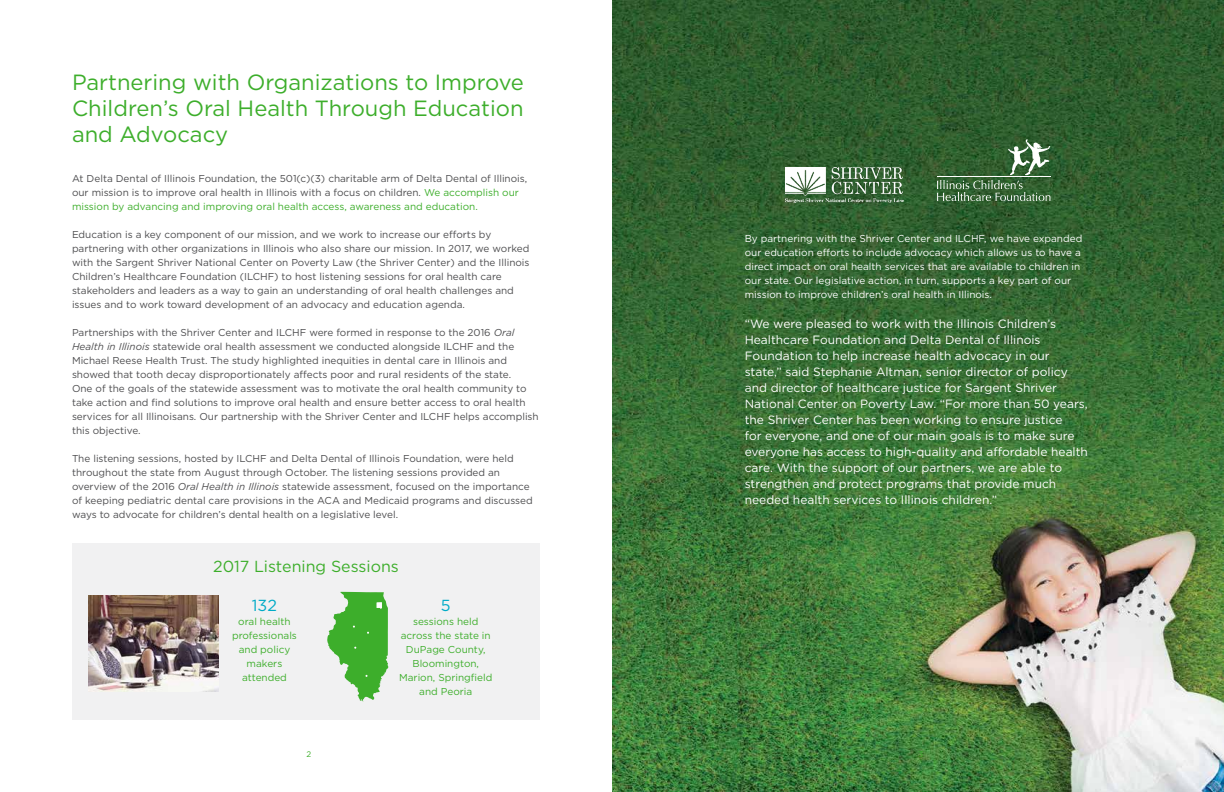
<style>
.page{position:relative;width:1224px;height:792px;background:#fff}
.page>*{position:absolute;margin:0;border:0;box-sizing:border-box;transform-origin:0 0}
.t1{font:22px/26px "Gotham";color:#3dae2b;text-align:justify}
.t2{font:16px "Gotham";color:#3dae2b}
.t3{font:16px "Gotham";color:#00abc7}
.t4{font:12px/16px "Gotham";color:#fff}
.t5{font:10px/14px "Gotham";color:#4d4d4f}
.t6{font:10px/14px "Gotham";color:#fff}
.t7{font:10px/14px "Gotham";color:#3dae2b;text-align:center}
.t8{font:8px "Gotham";color:#3dae2b}
.s1{color:#3dae2b}
.s2{font-style:italic}
</style>
<div class="page">
<img style="left:612px;top:0;width:612px;height:792px">
<div style="left:72px;top:544px;width:468px;height:176px;background:#f1f1f2"></div>
<img style="left:89px;top:595px;width:129px;height:97px">
<svg style="left:327px;top:592px;width:61px;height:109px"></svg>
<img style="left:785px;top:167px;width:118px;height:35px">
<svg style="left:937px;top:139px;width:113px;height:62px;background:#4b744a"></svg>
<h1 class="t1" style="left:72px;top:68px;width:453px">Partnering with Organizations to Improve Children’s Oral Health Through Education and Advocacy</h1>
<p class="t5" style="left:72px;top:171px;width:457px">At Delta Dental of Illinois Foundation, the 501(c)(3) charitable arm of Delta Dental of Illinois, our mission is to improve oral health in Illinois with a focus on children. <span class="s1">We accomplish our mission by advancing and improving oral health access, awareness and education.</span></p>
<p class="t5" style="left:72px;top:227px;width:459px">Education is a key component of our mission, and we work to increase our efforts by partnering with other organizations in Illinois who also share our mission. In 2017, we worked with the Sargent Shriver National Center on Poverty Law (the Shriver Center) and the Illinois Children’s Healthcare Foundation (ILCHF) to host listening sessions for oral health care stakeholders and leaders as a way to gain an understanding of oral health challenges and issues and to work toward development of an advocacy and education agenda.</p>
<p class="t5" style="left:72px;top:325px;width:468px">Partnerships with the Shriver Center and ILCHF were formed in response to the 2016 <span class="s2">Oral Health in Illinois</span> statewide oral health assessment we conducted alongside ILCHF and the Michael Reese Health Trust. The study highlighted inequities in dental care in Illinois and showed that tooth decay disproportionately affects poor and rural residents of the state.<br>One of the goals of the statewide assessment was to motivate the oral health community to take action and find solutions to improve oral health and ensure better access to oral health services for all Illinoisans. Our partnership with the Shriver Center and ILCHF helps accomplish this objective.</p>
<p class="t5" style="left:72px;top:451px;width:462px">The listening sessions, hosted by ILCHF and Delta Dental of Illinois Foundation, were held throughout the state from August through October. The listening sessions provided an overview of the 2016 <span class="s2">Oral Health in Illinois</span> statewide assessment, focused on the importance of keeping pediatric dental care provisions in the ACA and Medicaid programs and discussed ways to advocate for children’s dental health on a legislative level.</p>
<h2 class="t2" style="left:213px;top:556px;width:187px">2017 Listening Sessions</h2>
<h2 class="t3" style="left:252px;top:595px;width:27px">132</h2>
<p class="t7" style="left:232px;top:614px;width:66px">oral health professionals and policy makers attended</p>
<h2 class="t3" style="left:441px;top:595px;width:11px">5</h2>
<p class="t7" style="left:399px;top:614px;width:95px">sessions held across the state in<br>DuPage County,<br>Bloomington,<br>Marion, Springfield and Peoria</p>
<p class="t6" style="left:745px;top:231px;width:339px">By partnering with the Shriver Center and ILCHF, we have expanded our education efforts to include advocacy which allows us to have a direct impact on oral health services that are available to children in our state. Our legislative action, in turn, supports a key part of our mission to improve children’s oral health in Illinois.</p>
<p class="t4" style="left:745px;top:315px;width:345px">“We were pleased to work with the Illinois Children’s Healthcare Foundation and Delta Dental of Illinois Foundation to help increase health advocacy in our state,” said Stephanie Altman, senior director of policy and director of healthcare justice for Sargent Shriver National Center on Poverty Law. “For more than 50 years, the Shriver Center has been working to ensure justice<br>for everyone, and one of our main goals is to make sure everyone has access to high-quality and affordable health care. With the support of our partners, we are able to strengthen and protect programs that provide much needed health services to Illinois children.”</p>
<p class="t8" style="left:306px;top:749px;width:6px">2</p>
<p class="t8" style="left:918px;top:749px;width:6px">3</p>
</div>
